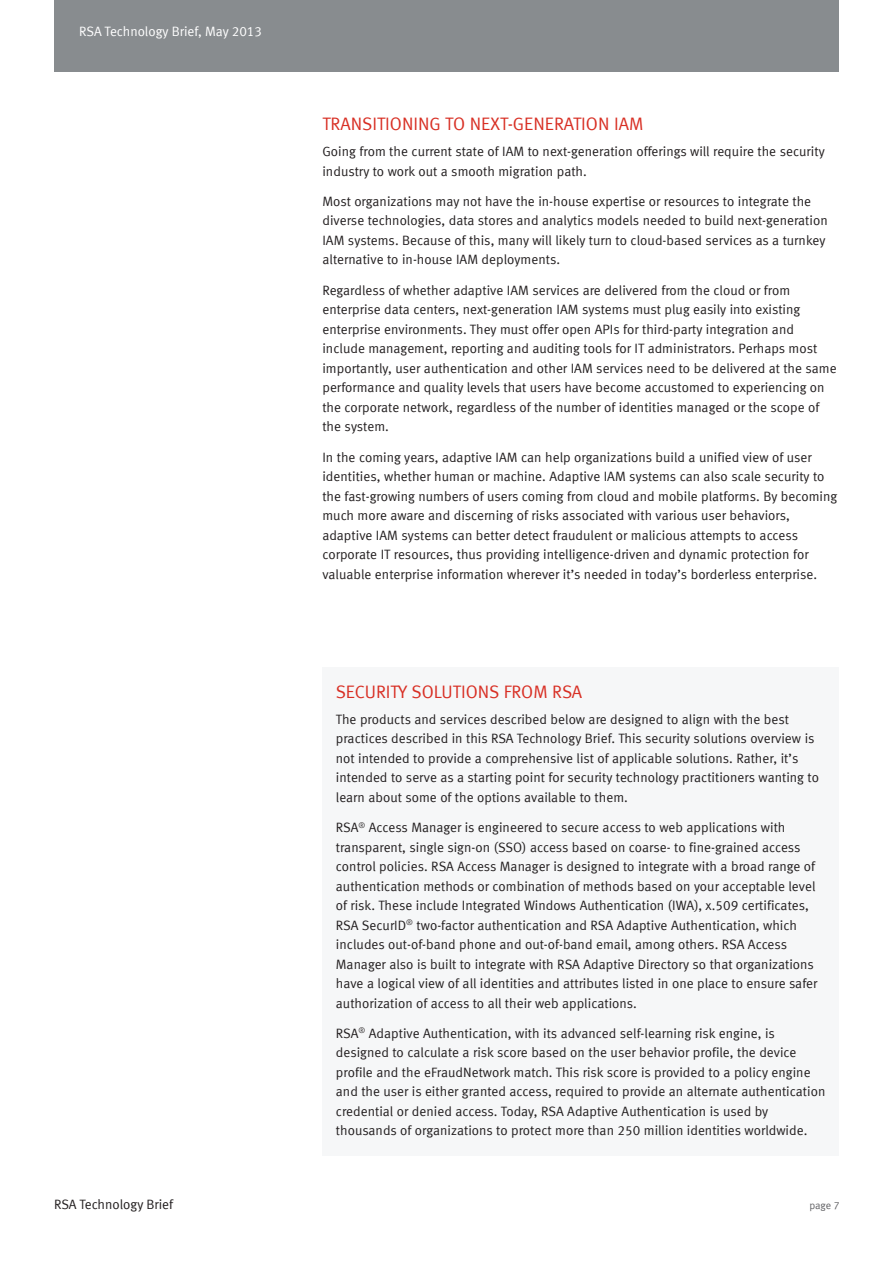
<style>
.page{position:relative;width:893px;height:1263px;background:#fff}
.page>*{position:absolute;margin:0;border:0;box-sizing:border-box;transform-origin:0 0}
.Subhead_1{font:18px "Meta Normal LF";color:#d82f24}
.Body_Copy{font:13.5px/19.5px "Meta Normal LF";letter-spacing:.005em;color:#231f20}
.t1{font:13.5px "Meta Normal LF";color:#fff}
.page_numbers{font:10.5px "Meta Normal LF";color:#636366}
</style>
<div class="page">
<div style="left:54px;top:0;width:785px;height:72px;background:#888c8f"></div>
<div style="left:322px;top:667px;width:517px;height:488px;background:#f6f7f8"></div>
<p class="t1" style="left:79px;top:23px;width:184px">RSA Technology Brief, May 2013</p>
<p class="Body_Copy" style="left:54px;top:1194px;width:121px">RSA Technology Brief</p>
<p class="Subhead_1" style="left:322px;top:113px;width:322px">TRANSITIONING TO NEXT-GENERATION IAM</p>
<p class="Body_Copy" style="left:322px;top:141px;width:504px">Going from the current state of IAM to next-generation offerings will require the security industry to work out a smooth migration path.</p>
<p class="Body_Copy" style="left:322px;top:191px;width:507px">Most organizations may not have the in-house expertise or resources to integrate the diverse technologies, data stores and analytics models needed to build next-generation IAM systems. Because of this, many will likely turn to cloud-based services as a turnkey alternative to in-house IAM deployments.</p>
<p class="Body_Copy" style="left:322px;top:280px;width:516px">Regardless of whether adaptive IAM services are delivered from the cloud or from enterprise data centers, next-generation IAM systems must plug easily into existing enterprise environments. They must offer open APIs for third-party integration and include management, reporting and auditing tools for IT administrators. Perhaps most importantly, user authentication and other IAM services need to be delivered at the same performance and quality levels that users have become accustomed to experiencing on the corporate network, regardless of the number of identities managed or the scope of the system.</p>
<p class="Body_Copy" style="left:322px;top:447px;width:516px">In the coming years, adaptive IAM can help organizations build a unified view of user identities, whether human or machine. Adaptive IAM systems can also scale security to the fast-growing numbers of users coming from cloud and mobile platforms. By becoming much more aware and discerning of risks associated with various user behaviors, adaptive IAM systems can better detect fraudulent or malicious attempts to access corporate IT resources, thus providing intelligence-driven and dynamic protection for valuable enterprise information wherever it’s needed in today’s borderless enterprise.</p>
<p class="Subhead_1" style="left:336px;top:681px;width:248px">SECURITY SOLUTIONS FROM RSA</p>
<p class="Body_Copy" style="left:336px;top:709px;width:485px">The products and services described below are designed to align with the best practices described in this RSA Technology Brief. This security solutions overview is not intended to provide a comprehensive list of applicable solutions. Rather, it’s intended to serve as a starting point for security technology practitioners wanting to learn about some of the options available to them.</p>
<p class="Body_Copy" style="left:336px;top:817px;width:483px">RSA<sup>®</sup> Access Manager is engineered to secure access to web applications with transparent, single sign-on (SSO) access based on coarse- to fine-grained access control policies. RSA Access Manager is designed to integrate with a broad range of authentication methods or combination of methods based on your acceptable level of risk. These include Integrated Windows Authentication (IWA), x.509 certificates, RSA SecurID<sup>®</sup> two-factor authentication and RSA Adaptive Authentication, which includes out-of-band phone and out-of-band email, among others. RSA Access Manager also is built to integrate with RSA Adaptive Directory so that organizations have a logical view of all identities and attributes listed in one place to ensure safer authorization of access to all their web applications.</p>
<p class="Body_Copy" style="left:336px;top:1023px;width:491px">RSA<sup>®</sup> Adaptive Authentication, with its advanced self-learning risk engine, is designed to calculate a risk score based on the user behavior profile, the device profile and the eFraudNetwork match. This risk score is provided to a policy engine and the user is either granted access, required to provide an alternate authentication credential or denied access. Today, RSA Adaptive Authentication is used by thousands of organizations to protect more than 250 million identities worldwide.</p>
<p class="page_numbers" style="left:809px;top:1199px;width:32px">page 7</p>
</div>
